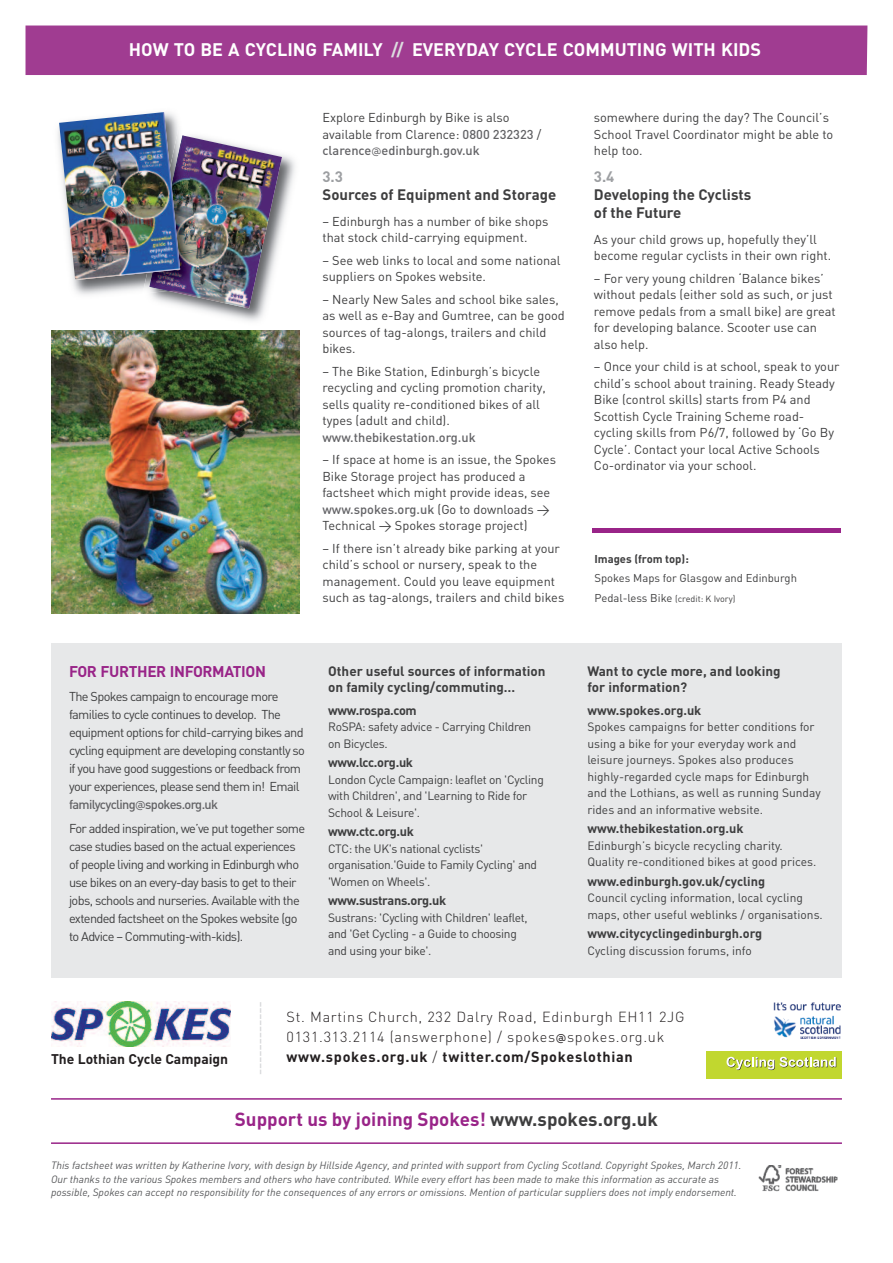
<style>
.page{position:relative;width:893px;height:1263px;background:#fff}
.page>*{position:absolute;margin:0;border:0;box-sizing:border-box;transform-origin:0 0}
.t1{font:700 18.75px "DIN";color:#992488}
.t2{font:700 18px "DIN";color:#fff}
.t3{font:700 15.45px "DIN";letter-spacing:-.025em;color:#992488}
.t4{font:700 15px/18px "DIN";color:#3e3e3f}
.t5{font:700 15px "DIN";color:#9d9fa2}
.t6{font:300 14.4px/20.2px "DIN";letter-spacing:.05em;color:#231f20}
.t7{font:700 13.95px "DIN";color:#231f20}
.t8{font:700 13.5px/16.5px "DIN";color:#3e3e3f}
.t9{font:12.75px/16.5px "DIN";color:#3e3e3f}
.t10{font:12.75px/18px "DIN";letter-spacing:-.05em;color:#3e3e3f}
.t11{font:700 12.75px "DIN";color:#3e3e3f}
.t12{font:700 12.75px "DIN";letter-spacing:-.025em;color:#3e3e3f}
.t13{font:500 12.75px "DIN";color:#636366}
.t14{font:12px/16.5px "DIN";letter-spacing:-.01em;color:#3e3e3f}
.t15{font:11.25px "DIN";color:#3e3e3f}
.t16{font:700 11.25px "DIN";color:#3e3e3f}
.t17{font:italic 10.5px/13.5px "DIN";color:#57585a}
.t18{font:9px "DIN";color:#3e3e3f}
.s1{color:#dcdddf}
.s2{font-weight:500;color:#636366}
.s3{font-family:"Interstate";font-size:12px;color:#636366}
.s4{font-size:11.25px}
.s5{font-family:"Interstate";color:#636366}
.s6{font-family:"Interstate";font-weight:400;font-size:12.6px}
.s7{font-weight:700}
.s8{color:#3e3e3f}
</style>
<div class="page">
<div style="left:26px;top:26px;width:841px;height:49px;background:#a03c91"></div>
<div style="left:51px;top:644px;width:791px;height:334px;background:#e7e8e9"></div>
<img style="left:51px;top:1001px;width:179px;height:46px">
<svg style="left:260px;top:1002px;width:1px;height:72px"></svg>
<img style="left:773px;top:1002px;width:67px;height:36px">
<img style="left:758px;top:1165px;width:79px;height:27px">
<img style="left:51px;top:330px;width:248px;height:284px">
<hr style="left:592px;top:528px;width:248px;height:4px;background:#992488">
<hr style="left:51px;top:1098px;width:791px;height:2px;background:#992488">
<div style="left:707px;top:1052px;width:135px;height:27px;background:#c1d72f"></div>
<svg style="left:727px;top:1057px;width:109px;height:13px"></svg>
<img style="left:192px;top:154px;width:103px;height:167px">
<img style="left:72px;top:135px;width:210px;height:173px">
<img style="left:59px;top:112px;width:121px;height:168px">
<hr style="left:51px;top:1142px;width:791px;height:2px;background:#992488">
<h2 class="t2" style="left:129px;top:40px;width:633px">HOW TO BE A CYCLING FAMILY <span class="s1">//</span> EVERYDAY CYCLE COMMUTING WITH KIDS</h2>
<p class="t9" style="left:322px;top:110px;width:220px">Explore Edinburgh by Bike is also available from Clarence: <span class="s2">0800 232323</span> / <span class="s2">clarence</span><span class="s3">@</span><span class="s2">edinburgh.gov.uk</span></p>
<p class="t5" style="left:322px;top:168px;width:22px">3.3</p>
<p class="t4" style="left:322px;top:186px;width:235px">Sources of Equipment and Storage</p>
<p class="t9" style="left:322px;top:213px;width:227px">– Edinburgh has a number of bike shops that stock child-carrying equipment.</p>
<p class="t9" style="left:322px;top:252px;width:240px">– See web links to local and some national suppliers on Spokes website.</p>
<p class="t9" style="left:322px;top:291px;width:244px">– Nearly New Sales and school bike sales, as well as e-Bay and Gumtree, can be good sources of tag-alongs, trailers and child bikes.</p>
<p class="t9" style="left:322px;top:363px;width:225px">– The Bike Station, Edinburgh’s bicycle recycling and cycling promotion charity, sells quality re-conditioned bikes of all types (adult and child).</p>
<p class="t13" style="left:322px;top:430px;width:155px">www.thebikestation.org.uk</p>
<p class="t9" style="left:322px;top:452px;width:235px">– If space at home is an issue, the Spokes Bike Storage project has produced a factsheet which might provide ideas, see <span class="s2">www.spokes.org.uk</span> (Go to downloads &gt; Technical &gt; Spokes storage project)</p>
<p class="t9" style="left:322px;top:540px;width:243px">– If there isn’t already bike parking at your child’s school or nursery, speak to the management. Could you leave equipment such as tag-alongs, trailers and child bikes</p>
<p class="t9" style="left:594px;top:110px;width:241px">somewhere during the day? The Council’s<br>School Travel Coordinator might be able to help too.</p>
<p class="t5" style="left:594px;top:168px;width:22px">3.4</p>
<p class="t4" style="left:594px;top:186px;width:159px">Developing the Cyclists of the Future</p>
<p class="t9" style="left:594px;top:231px;width:239px">As your child grows up, hopefully they’ll become regular cyclists in their own right.</p>
<p class="t9" style="left:594px;top:270px;width:243px">– For very young children ‘Balance bikes’ without pedals (either sold as such, or just remove pedals from a small bike) are great for developing balance. Scooter use can also help.</p>
<p class="t9" style="left:594px;top:359px;width:247px">– Once your child is at school, speak to your child’s school about training. Ready Steady Bike (control skills) starts from P4 and Scottish Cycle Training Scheme road&shy;cycling skills from P6/7, followed by ‘Go By Cycle’. Contact your local Active Schools Co-ordinator via your school.</p>
<p class="t16" style="left:594px;top:552px;width:96px">Images (from top):</p>
<p class="t15" style="left:594px;top:572px;width:204px">Spokes Maps for Glasgow and Edinburgh</p>
<p class="t18" style="left:594px;top:593px;width:142px"><span class="s4">Pedal-less Bike</span> (credit: K Ivory)</p>
<p class="t3" style="left:69px;top:663px;width:198px">FOR FURTHER INFORMATION</p>
<p class="t10" style="left:69px;top:688px;width:237px">The Spokes campaign to encourage more families to cycle continues to develop. The equipment options for child-carrying bikes and cycling equipment are developing constantly so if you have good suggestions or feedback from your experiences, please send them in! Email <span class="s2">familycycling</span><span class="s5">@</span><span class="s2">spokes.org.uk</span></p>
<p class="t10" style="left:69px;top:820px;width:238px">For added inspiration, we’ve put together some case studies based on the actual experiences of people living and working in Edinburgh who use bikes on an every-day basis to get to their jobs, schools and nurseries. Available with the extended factsheet on the Spokes website (go to Advice – Commuting-with-kids).</p>
<p class="t8" style="left:328px;top:663px;width:219px">Other useful sources of information on family cycling/commuting…</p>
<p class="t12" style="left:328px;top:703px;width:90px">www.rospa.com</p>
<p class="t14" style="left:328px;top:719px;width:205px">RoSPA: safety advice - Carrying Children on Bicycles.</p>
<p class="t12" style="left:328px;top:755px;width:86px">www.lcc.org.uk</p>
<p class="t14" style="left:328px;top:771px;width:217px">London Cycle Campaign: leaflet on 'Cycling with Children', and 'Learning to Ride for<br>School &amp; Leisure'.</p>
<p class="t12" style="left:328px;top:824px;width:87px">www.ctc.org.uk</p>
<p class="t14" style="left:328px;top:840px;width:210px">CTC: the UK's national cyclists' organisation.'Guide to Family Cycling' and 'Women on Wheels'.</p>
<p class="t12" style="left:328px;top:893px;width:120px">www.sustrans.org.uk</p>
<p class="t14" style="left:328px;top:909px;width:201px">Sustrans: 'Cycling with Children' leaflet, and 'Get Cycling - a Guide to choosing and using your bike'.</p>
<p class="t8" style="left:587px;top:663px;width:195px">Want to cycle more, and looking for information?</p>
<p class="t11" style="left:587px;top:703px;width:116px">www.spokes.org.uk</p>
<p class="t14" style="left:587px;top:719px;width:235px">Spokes campaigns for better conditions for using a bike for your everyday work and leisure journeys. Spokes also produces highly-regarded cycle maps for Edinburgh and the Lothians, as well as running Sunday rides and an informative website.</p>
<p class="t11" style="left:587px;top:821px;width:158px">www.thebikestation.org.uk</p>
<p class="t14" style="left:587px;top:837px;width:230px">Edinburgh’s bicycle recycling charity.<br>Quality re-conditioned bikes at good prices.</p>
<p class="t11" style="left:587px;top:874px;width:179px">www.edinburgh.gov.uk/cycling</p>
<p class="t14" style="left:587px;top:890px;width:237px">Council cycling information, local cycling maps, other useful weblinks / organisations.</p>
<p class="t11" style="left:587px;top:926px;width:176px">www.citycyclingedinburgh.org</p>
<p class="t14" style="left:587px;top:942px;width:166px">Cycling discussion forums, info</p>
<p class="t7" style="left:51px;top:1051px;width:179px">The Lothian Cycle Campaign</p>
<p class="t6" style="left:287px;top:1007px;width:399px">St. Martins Church, 232 Dalry Road, Edinburgh EH11 2JG<br>0131.313.2114 (answerphone) / spokes<span class="s6">@</span>spokes.org.uk <span class="s7">www.spokes.org.uk</span> / <span class="s7">twitter.com/Spokeslothian</span></p>
<h1 class="t1" style="left:235px;top:1108px;width:425px">Support us by joining Spokes! <span class="s8">www.spokes.org.uk</span></h1>
<p class="t17" style="left:51px;top:1158px;width:692px">This factsheet was written by Katherine Ivory, with design by Hillside Agency, and printed with support from Cycling Scotland. Copyright Spokes, March 2011.<br>Our thanks to the various Spokes members and others who have contributed. While every effort has been made to make this information as accurate as possible, Spokes can accept no responsibility for the consequences of any errors or omissions. Mention of particular suppliers does not imply endorsement.</p>
</div>
